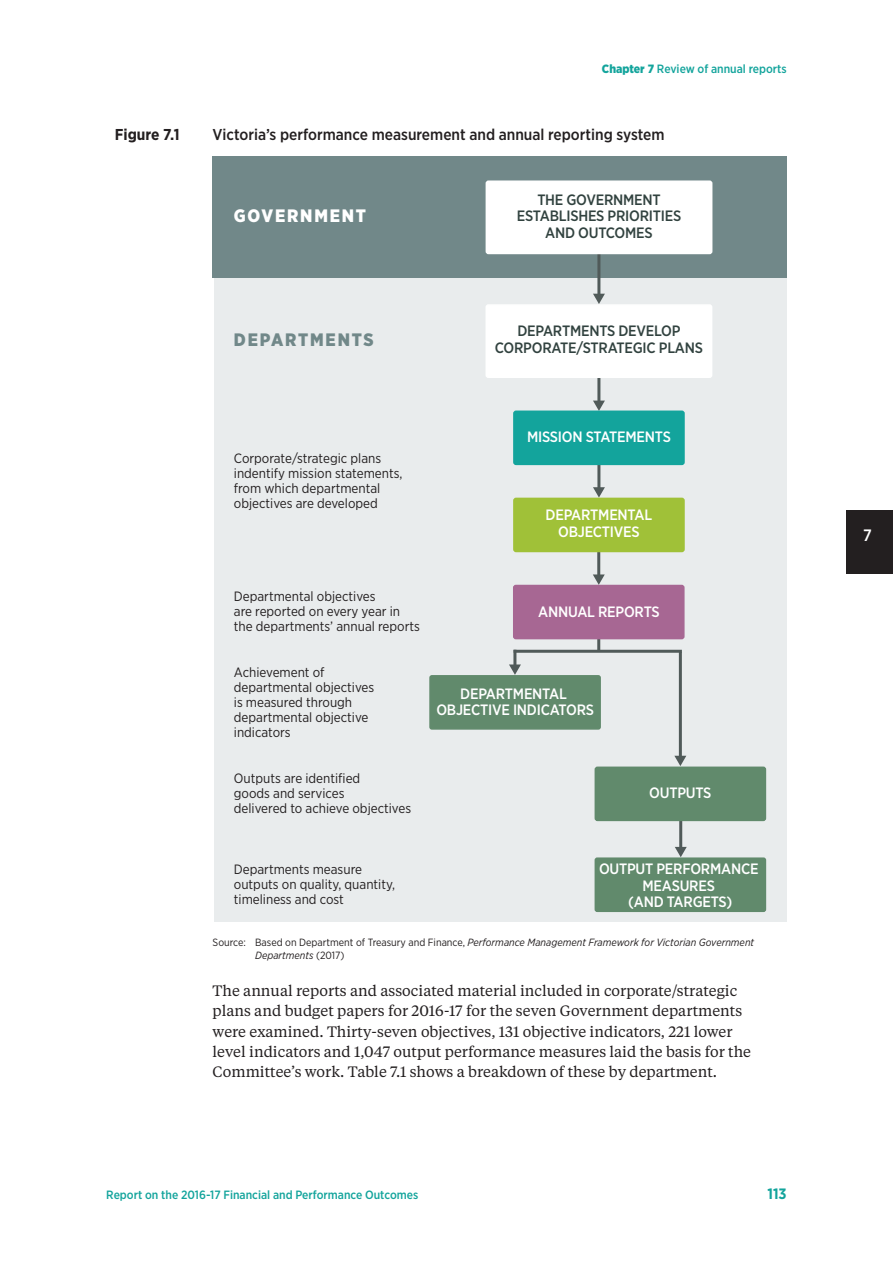
<style>
.page{position:relative;width:893px;height:1263px;background:#fff}
.page>*{position:absolute;margin:0;border:0;box-sizing:border-box;transform-origin:0 0}
.t1{font:900 18px "Gotham Narrow";letter-spacing:.1em;color:#718889}
.t2{font:900 18px "Gotham Narrow";letter-spacing:.1em;color:#fff}
.t3{font:500 16.5px "Gotham Narrow";color:#fff}
.t4{font:500 15.75px "Gotham Narrow";color:#231f20}
.t5{font:700 15.75px "Gotham Narrow";color:#231f20}
.Body{font:15px/20.2px "Tiempos Text";color:#231f20}
.t6{font:500 15px/16.5px "Gotham Narrow";letter-spacing:-.015em;color:#fff;text-align:center}
.t7{font:500 15px/16.5px "Gotham Narrow";letter-spacing:-.015em;color:#31423f;text-align:center}
.t8{font:700 15px "Gotham Narrow";color:#13a49c}
.t9{font:13.5px/15px "Gotham Narrow";color:#231f20}
.t10{font:500 12px "Gotham Narrow";color:#13a49c}
.Table_-_Source{font:italic 10.5px/12.6px "Gotham Narrow";color:#231f20}
.s1{font-weight:900}
.s2{font-style:normal}
</style>
<div class="page">
<div style="left:846px;top:510px;width:47px;height:64px;background:#231f20"></div>
<div style="left:214px;top:278px;width:573px;height:644px;background:#e9eced"></div>
<div style="left:213px;top:157px;width:574px;height:121px;background:#718889"></div>
<hr style="left:597px;top:253px;width:3px;height:42px;background:#505a59">
<svg style="left:593px;top:294px;width:12px;height:10px"></svg>
<hr style="left:597px;top:377px;width:3px;height:25px;background:#505a59">
<svg style="left:593px;top:401px;width:12px;height:9px"></svg>
<hr style="left:597px;top:464px;width:3px;height:25px;background:#505a59">
<svg style="left:593px;top:487px;width:12px;height:11px"></svg>
<hr style="left:679px;top:653px;width:3px;height:104px;background:#505a59">
<svg style="left:674px;top:756px;width:12px;height:10px"></svg>
<hr style="left:679px;top:822px;width:3px;height:27px;background:#505a59">
<svg style="left:675px;top:847px;width:12px;height:10px"></svg>
<hr style="left:597px;top:632px;width:3px;height:17px;background:#505a59">
<hr style="left:514px;top:650px;width:168px;height:3px;background:#505a59">
<hr style="left:597px;top:550px;width:3px;height:26px;background:#505a59">
<svg style="left:593px;top:574px;width:12px;height:11px"></svg>
<hr style="left:513px;top:651px;width:3px;height:15px;background:#505a59">
<svg style="left:509px;top:664px;width:12px;height:11px"></svg>
<div style="left:486px;top:181px;width:226px;height:72px;background:#fff;border-radius:2px"></div>
<div style="left:486px;top:180px;width:226px;height:74px;border:2px solid #fff;border-radius:2px"></div>
<div style="left:595px;top:767px;width:170px;height:53px;background:#618a6c;border-radius:2px"></div>
<div style="left:595px;top:766px;width:171px;height:55px;border:2px solid #618a6c;border-radius:2px"></div>
<div style="left:595px;top:858px;width:170px;height:53px;background:#618a6c;border-radius:2px"></div>
<div style="left:595px;top:857px;width:171px;height:55px;border:2px solid #618a6c;border-radius:2px"></div>
<div style="left:486px;top:305px;width:226px;height:72px;background:#fff;border-radius:2px"></div>
<div style="left:485px;top:304px;width:227px;height:74px;border:2px solid #fff;border-radius:2px"></div>
<div style="left:514px;top:411px;width:170px;height:53px;background:#13a49c;border-radius:2px"></div>
<div style="left:513px;top:410px;width:172px;height:55px;border:2px solid #13a49c;border-radius:2px"></div>
<div style="left:514px;top:498px;width:170px;height:53px;background:#a0c138;border-radius:2px"></div>
<div style="left:513px;top:498px;width:172px;height:54px;border:2px solid #a0c138;border-radius:2px"></div>
<div style="left:514px;top:585px;width:170px;height:54px;background:#a76793;border-radius:2px"></div>
<div style="left:513px;top:585px;width:172px;height:54px;border:2px solid #a76793;border-radius:2px"></div>
<div style="left:430px;top:676px;width:170px;height:53px;background:#618a6c;border-radius:2px"></div>
<div style="left:429px;top:675px;width:172px;height:55px;border:2px solid #618a6c;border-radius:2px"></div>
<p class="t10" style="left:602px;top:62px;width:186px"><span class="s1">Chapter 7</span> Review of annual reports</p>
<p class="t5" style="left:115px;top:125px;width:66px">Figure 7.1</p>
<p class="t4" style="left:213px;top:125px;width:453px">Victoria’s performance measurement and annual reporting system</p>
<p class="t2" style="left:234px;top:204px;width:134px">GOVERNMENT</p>
<p class="t7" style="left:517px;top:191px;width:166px">THE GOVERNMENT<br>ESTABLISHES PRIORITIES<br>AND OUTCOMES</p>
<p class="t1" style="left:234px;top:328px;width:141px">DEPARTMENTS</p>
<p class="t7" style="left:495px;top:323px;width:210px">DEPARTMENTS DEVELOP<br>CORPORATE/STRATEGIC PLANS</p>
<p class="t9" style="left:234px;top:450px;width:170px">Corporate/strategic plans indentify mission statements, from which departmental objectives are developed</p>
<p class="t6" style="left:527px;top:428px;width:145px">MISSION STATEMENTS</p>
<p class="t6" style="left:546px;top:507px;width:108px">DEPARTMENTAL<br>OBJECTIVES</p>
<p class="t9" style="left:234px;top:589px;width:188px">Departmental objectives<br>are reported on every year in the departments’ annual reports</p>
<p class="t9" style="left:234px;top:664px;width:142px">Achievement of departmental objectives is measured through departmental objective indicators</p>
<p class="t9" style="left:234px;top:770px;width:179px">Outputs are identified<br>goods and services<br>delivered to achieve objectives</p>
<p class="t6" style="left:538px;top:604px;width:123px">ANNUAL REPORTS</p>
<p class="t6" style="left:436px;top:685px;width:159px">DEPARTMENTAL<br>OBJECTIVE INDICATORS</p>
<p class="t6" style="left:649px;top:784px;width:64px">OUTPUTS</p>
<p class="t9" style="left:234px;top:861px;width:163px">Departments measure outputs on quality, quantity, timeliness and cost</p>
<p class="t6" style="left:599px;top:860px;width:161px">OUTPUT PERFORMANCE<br>MEASURES<br>(AND TARGETS)</p>
<p class="Table_-_Source" style="left:255px;top:936px;width:501px;text-indent:-43px"><span class="s2">Source: Based on Department of Treasury and Finance,</span> Performance Management Framework for Victorian Government<br>Departments <span class="s2">(2017)</span></p>
<p class="Body" style="left:213px;top:980px;width:540px">The annual reports and associated material included in corporate/strategic plans and budget papers for 2016‑17 for the seven Government departments were examined. Thirty‑seven objectives, 131 objective indicators, 221 lower level indicators and 1,047 output performance measures laid the basis for the Committee’s work. Table 7.1 shows a breakdown of these by department.</p>
<p class="t10" style="left:106px;top:1187px;width:314px">Report on the 2016-17 Financial and Performance Outcomes</p>
<p class="t8" style="left:767px;top:1184px;width:21px">113</p>
<p class="t3" style="left:863px;top:524px;width:10px">7</p>
</div>
